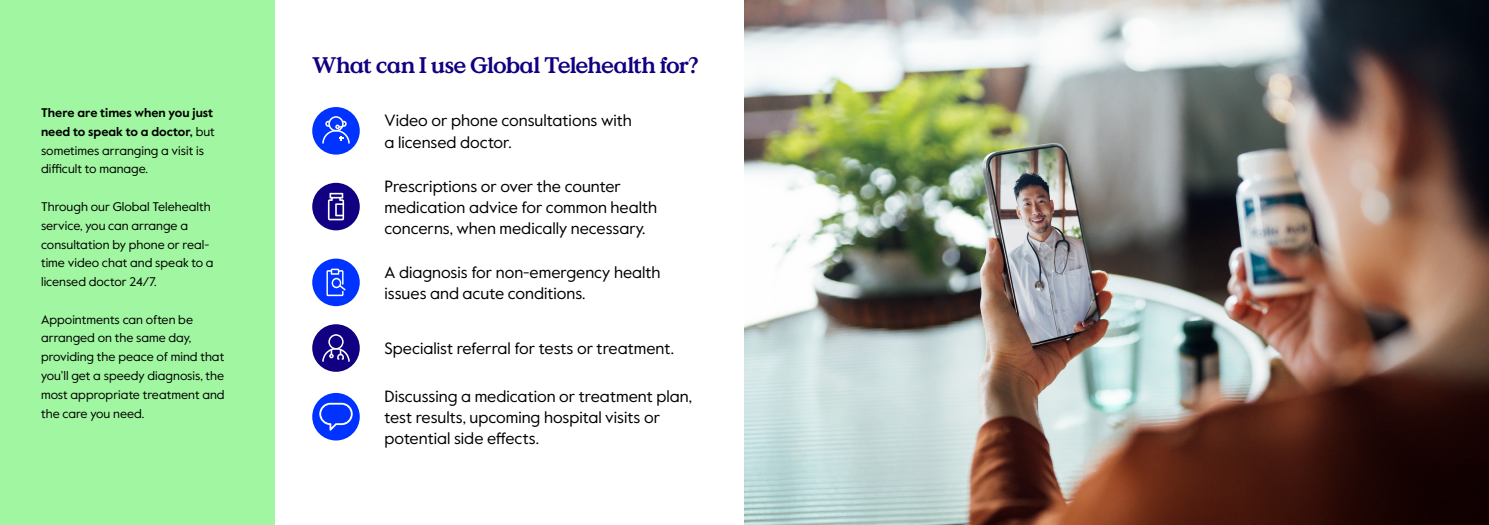
<style>
.page{position:relative;width:1489px;height:525px;background:#fff}
.page>*{position:absolute;margin:0;border:0;box-sizing:border-box;transform-origin:0 0}
._3{font:700 22.5px "Value Serif Pro";letter-spacing:-.04em;color:#110081}
.t1{font:16.25px/21.2px "Value Sans Pro";color:#000}
.t2{font:12.5px/18.8px "Value Sans Pro";color:#000}
.s1{font-weight:700}
</style>
<div class="page">
<div style="left:0;top:0;width:275px;height:524px;background:#a1f7a1"></div>
<div style="left:312px;top:107px;width:48px;height:47px;background:#03f;border-radius:50%"></div>
<div style="left:312px;top:183px;width:48px;height:47px;background:#110081;border-radius:50%"></div>
<div style="left:312px;top:258px;width:48px;height:48px;background:#03f;border-radius:50%"></div>
<div style="left:312px;top:324px;width:48px;height:47px;background:#110081;border-radius:50%"></div>
<div style="left:312px;top:393px;width:48px;height:47px;background:#03f;border-radius:50%"></div>
<svg style="left:322px;top:116px;width:28px;height:28px"></svg>
<svg style="left:326px;top:268px;width:19px;height:28px"></svg>
<svg style="left:319px;top:402px;width:34px;height:28px"></svg>
<svg style="left:328px;top:193px;width:16px;height:27px"></svg>
<svg style="left:322px;top:334px;width:28px;height:27px"></svg>
<img style="left:744px;top:0;width:744px;height:524px">
<p class="t2" style="left:41px;top:104px;width:175px"><span class="s1">There are times when you just need to speak to a doctor,</span> but sometimes arranging a visit is difficult to manage.</p>
<p class="t2" style="left:41px;top:197px;width:174px">Through our Global Telehealth service, you can arrange a consultation by phone or real&shy;time video chat and speak to a licensed doctor 24/7.</p>
<p class="t2" style="left:41px;top:310px;width:185px">Appointments can often be arranged on the same day, providing the peace of mind that you’ll get a speedy diagnosis, the most appropriate treatment and the care you need.</p>
<p class="_3" style="left:312px;top:52px;width:388px">What can I use Global Telehealth for?</p>
<p class="t1" style="left:384px;top:110px;width:249px">Video or phone consultations with a licensed doctor.</p>
<p class="t1" style="left:384px;top:175px;width:274px">Prescriptions or over the counter medication advice for common health concerns, when medically necessary.</p>
<p class="t1" style="left:384px;top:262px;width:277px">A diagnosis for non-emergency health issues and acute conditions.</p>
<p class="t1" style="left:384px;top:338px;width:291px">Specialist referral for tests or treatment.</p>
<p class="t1" style="left:384px;top:385px;width:309px">Discussing a medication or treatment plan, test results, upcoming hospital visits or potential side effects.</p>
</div>
